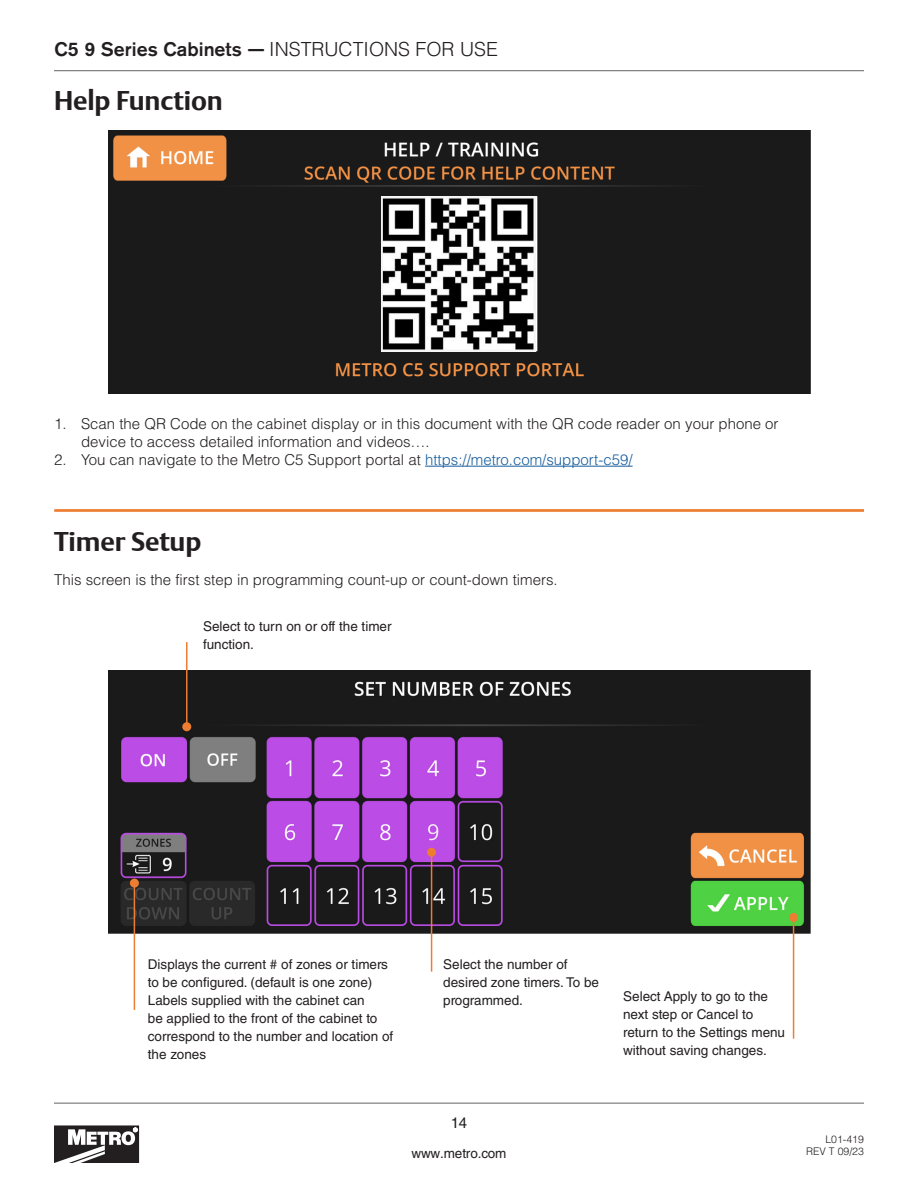
<style>
.page{position:relative;width:918px;height:1188px;background:#fff}
.page>*{position:absolute;margin:0;border:0;box-sizing:border-box;transform-origin:0 0}
.headline{font:700 27px "DTL Argo T";letter-spacing:-.005em;color:#231f20}
.t1{font:500 19.5px "Akzidenz Grotesk BQ";color:#231f20}
.body_copy{font:300 15px/18px "Helvetica LT Std";color:#231f20}
.t2{font:15px "Helvetica LT Std";color:#231f20}
.body_copy-2{font:13.5px/18px "Helvetica LT Std";color:#231f20}
.t3{font:300 10.5px "Helvetica LT Pro";color:#231f20}
.s1{font-family:"Helvetica LT Pro";font-weight:300}
.s2{color:#175d9e}
</style>
<div class="page">
<hr style="left:54px;top:70px;width:810px;height:1px;background:#636366">
<hr style="left:54px;top:1103px;width:810px;height:1px;background:#636366">
<svg style="left:54px;top:1125px;width:85px;height:38px"></svg>
<hr style="left:425px;top:466px;width:208px;height:1px;background:#175d9e">
<hr style="left:54px;top:509px;width:810px;height:3px;background:#ed7d31">
<img style="left:108px;top:131px;width:702px;height:262px">
<img style="left:108px;top:671px;width:702px;height:262px">
<hr style="left:134px;top:883px;width:1px;height:127px;background:#ed7d31">
<div style="left:130px;top:879px;width:9px;height:9px;background:#ed7d31;border-radius:50%"></div>
<hr style="left:431px;top:852px;width:1px;height:120px;background:#ed7d31">
<div style="left:427px;top:848px;width:9px;height:9px;background:#ed7d31;border-radius:50%"></div>
<hr style="left:186px;top:642px;width:2px;height:85px;background:#ed7d31">
<div style="left:182px;top:722px;width:9px;height:9px;background:#ed7d31;border-radius:50%"></div>
<hr style="left:793px;top:917px;width:1px;height:122px;background:#ed7d31">
<div style="left:789px;top:913px;width:9px;height:9px;background:#ed7d31;border-radius:50%"></div>
<img style="left:382px;top:197px;width:154px;height:155px">
<p class="t1" style="left:54px;top:37px;width:445px">C5 9 Series Cabinets — <span class="s1">INSTRUCTIONS FOR USE</span></p>
<p class="headline" style="left:54px;top:85px;width:170px">Help Function</p>
<p class="body_copy" style="left:81px;top:414px;width:699px;text-indent:-27px">1. Scan the QR Code on the cabinet display or in this document with the QR code reader on your phone or device to access detailed information and videos….</p>
<p class="body_copy" style="left:54px;top:450px;width:580px">2. You can navigate to the Metro C5 Support portal at <span class="s2">https://metro.com/support-c59/</span></p>
<p class="headline" style="left:54px;top:526px;width:149px">Timer Setup</p>
<p class="body_copy" style="left:54px;top:570px;width:505px">This screen is the first step in programming count-up or count-down timers.</p>
<p class="body_copy-2" style="left:203px;top:617px;width:190px">Select to turn on or off the timer function.</p>
<p class="body_copy-2" style="left:148px;top:955px;width:242px">Displays the current # of zones or timers to be configured. (default is one zone)</p>
<p class="body_copy-2" style="left:148px;top:991px;width:247px">Labels supplied with the cabinet can<br>be applied to the front of the cabinet to correspond to the number and location of the zones</p>
<p class="body_copy-2" style="left:443px;top:955px;width:157px">Select the number of desired zone timers. To be programmed.</p>
<p class="t2" style="left:451px;top:1114px;width:18px">14</p>
<p class="body_copy-2" style="left:411px;top:1145px;width:97px">www.metro.com</p>
<p class="body_copy-2" style="left:623px;top:987px;width:163px">Select Apply to go to the next step or Cancel to return to the Settings menu without saving changes.</p>
<p class="t3" style="left:825px;top:1132px;width:40px">L01-419</p>
<p class="t3" style="left:806px;top:1145px;width:59px">REV T 09/23</p>
</div>
